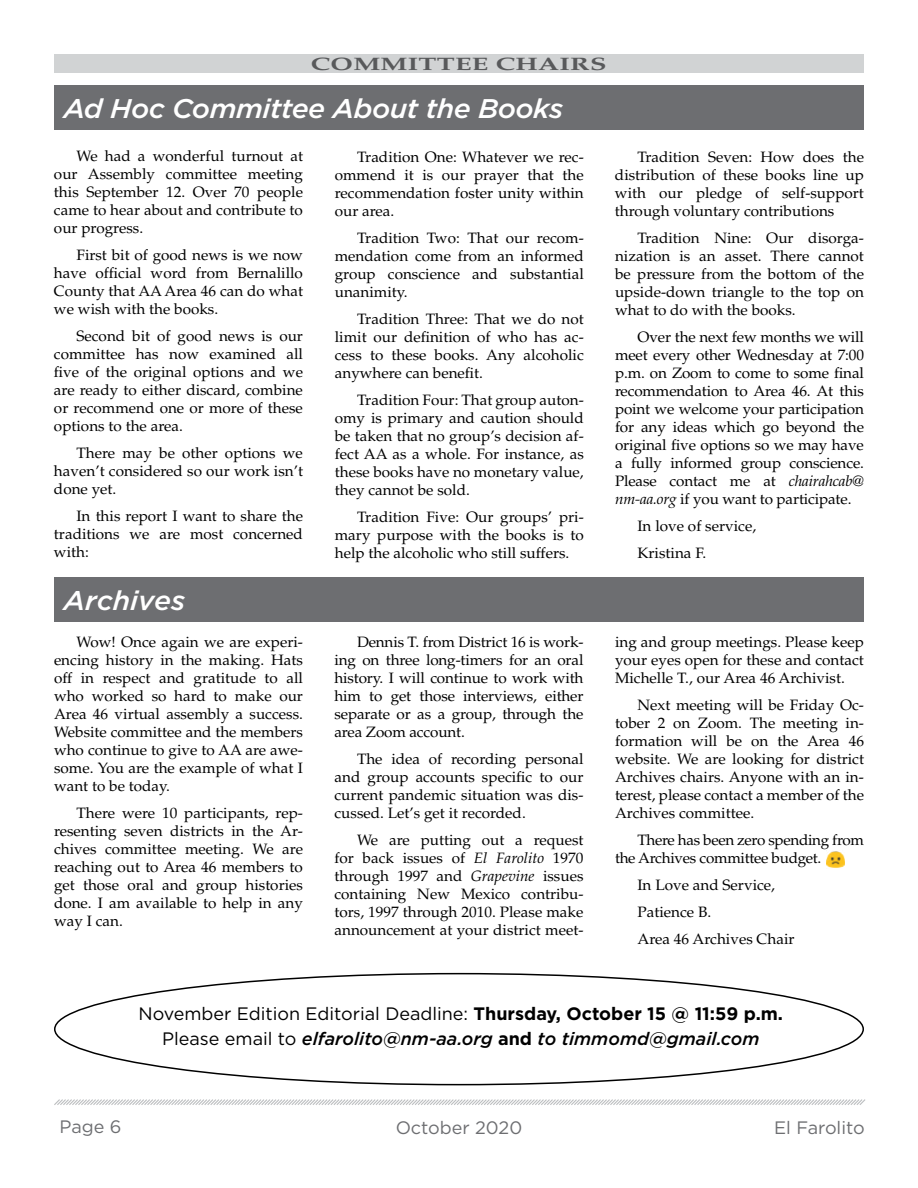
<style>
.page{position:relative;width:918px;height:1188px;background:#fff}
.page>*{position:absolute;margin:0;border:0;box-sizing:border-box;transform-origin:0 0}
.t1{font:italic 500 27px "Gotham";letter-spacing:-.02em;color:#fff;scale:1.05 1}
.t2{font:italic 500 27px "Gotham";color:#fff;scale:1.05 1}
.t3{font:18px/25.5px "Gotham";color:#000;text-align:center}
.t4{font:18px "Gotham";color:#6d6e71}
.t5{font:700 18px "Palatino";letter-spacing:.01em;color:#58595b;scale:1.5 1}
.t6{font:15px/18px "Palatino";color:#000;text-align:justify}
.t7{font:15px/18px "Palatino";letter-spacing:-.02em;color:#000}
.s1{font-style:italic}
.s2{font-weight:700}
.s3{font-weight:500;font-style:italic}
</style>
<div class="page">
<svg style="left:54px;top:1099px;width:811px;height:6px"></svg>
<div style="left:54px;top:85px;width:810px;height:45px;background:#6d6e71"></div>
<div style="left:54px;top:54px;width:810px;height:19px;background:#d1d3d4"></div>
<div style="left:54px;top:577px;width:810px;height:45px;background:#6d6e71"></div>
<img style="left:826px;top:851px;width:19px;height:18px">
<p class="t5" style="left:311px;top:53px;width:108px">COMMITTEE</p>
<p class="t5" style="left:496px;top:53px;width:54px">CHAIRS</p>
<h1 class="t1" style="left:64px;top:91px;width:477px">Ad Hoc Committee About the Books</h1>
<p class="t6" style="left:54px;top:147px;width:251px;text-indent:23px">We had a wonderful turnout at our Assembly committee meeting this September 12. Over 70 people came to hear about and contribute to our progress.</p>
<p class="t6" style="left:54px;top:246px;width:251px;text-indent:23px">First bit of good news is we now have official word from Bernalillo County that AA Area 46 can do what we wish with the books.</p>
<p class="t6" style="left:54px;top:327px;width:251px;text-indent:23px">Second bit of good news is our committee has now examined all five of the original options and we are ready to either discard, combine or recommend one or more of these options to the area.</p>
<p class="t6" style="left:54px;top:444px;width:251px;text-indent:23px">There may be other options we haven’t considered so our work isn’t done yet.</p>
<p class="t6" style="left:54px;top:507px;width:251px;text-indent:23px">In this report I want to share the traditions we are most concerned with:</p>
<p class="t6" style="left:335px;top:148px;width:251px;text-indent:23px">Tradition One: Whatever we rec&shy;ommend it is our prayer that the recommendation foster unity within our area.</p>
<p class="t6" style="left:335px;top:229px;width:251px;text-indent:23px">Tradition Two: That our recom&shy;mendation come from an informed group conscience and substantial unanimity.</p>
<p class="t6" style="left:335px;top:310px;width:251px;text-indent:23px">Tradition Three: That we do not limit our definition of who has ac&shy;cess to these books. Any alcoholic anywhere can benefit.</p>
<p class="t6" style="left:335px;top:391px;width:251px;text-indent:23px">Tradition Four: That group auton&shy;omy is primary and caution should be taken that no group’s decision af&shy;fect AA as a whole. For instance, as these books have no monetary value, they cannot be sold.</p>
<p class="t6" style="left:335px;top:508px;width:251px;text-indent:23px">Tradition Five: Our groups’ pri&shy;mary purpose with the books is to help the alcoholic who still suffers.</p>
<h1 class="t2" style="left:64px;top:582px;width:117px">Archives</h1>
<p class="t6" style="left:54px;top:633px;width:251px;text-indent:22px">Wow! Once again we are experi&shy;encing history in the making. Hats off in respect and gratitude to all who worked so hard to make our Area 46 virtual assembly a success.<br>Website committee and the members who continue to give to AA are awe&shy;some. You are the example of what I want to be today.</p>
<p class="t6" style="left:54px;top:804px;width:251px;text-indent:23px">There were 10 participants, rep&shy;resenting seven districts in the Ar&shy;chives committee meeting. We are reaching out to Area 46 members to get those oral and group histories done. I am available to help in any way I can.</p>
<p class="t6" style="left:334px;top:633px;width:251px;text-indent:23px">Dennis T. from District 16 is work&shy;ing on three long-timers for an oral history. I will continue to work with him to get those interviews, either separate or as a group, through the area Zoom account.</p>
<p class="t6" style="left:334px;top:750px;width:251px;text-indent:23px">The idea of recording personal and group accounts specific to our current pandemic situation was dis&shy;cussed. Let’s get it recorded.</p>
<p class="t6" style="left:334px;top:831px;width:251px;text-indent:23px">We are putting out a request for back issues of <span class="s1">El Farolito</span> 1970 through 1997 and <span class="s1">Grapevine</span> issues containing New Mexico contribu&shy;tors, 1997 through 2010. Please make announcement at your district meet-</p>
<p class="t6" style="left:615px;top:148px;width:251px;text-indent:23px">Tradition Seven: How does the distribution of these books line up with our pledge of self-support through voluntary contributions</p>
<p class="t6" style="left:615px;top:229px;width:251px;text-indent:22px">Tradition Nine: Our disorga&shy;nization is an asset. There cannot be pressure from the bottom of the upside-down triangle to the top on what to do with the books.</p>
<p class="t6" style="left:615px;top:328px;width:251px;text-indent:23px">Over the next few months we will meet every other Wednesday at 7:00 p.m. on Zoom to come to some final recommendation to Area 46. At this point we welcome your participation for any ideas which go beyond the original five options so we may have a fully informed group conscience.<br>Please contact me at <span class="s1">chairahcab@ nm-aa.org</span> if you want to participate.</p>
<p class="t6" style="left:638px;top:513px;width:120px;line-height:27px">In love of service,<br>Kristina F.</p>
<p class="t6" style="left:615px;top:633px;width:251px">ing and group meetings. Please keep your eyes open for these and contact Michelle T., our Area 46 Archivist.</p>
<p class="t6" style="left:615px;top:696px;width:251px;text-indent:23px">Next meeting will be Friday Oc&shy;tober 2 on Zoom. The meeting in&shy;formation will be on the Area 46 website. We are looking for district Archives chairs. Anyone with an in&shy;terest, please contact a member of the Archives committee.</p>
<p class="t7" style="left:615px;top:831px;width:251px;text-indent:23px">There has been zero spending from the Archives committee budget.</p>
<p class="t6" style="left:638px;top:872px;width:159px;line-height:27px;text-align:left">In Love and Service,<br>Patience B.<br>Area 46 Archives Chair</p>
<p class="t3" style="left:138px;top:1000px;width:646px">November Edition Editorial Deadline: <span class="s2">Thursday, October 15 @ 11:59 p.m.<br></span>Please email to <span class="s3">elfarolito@nm-aa.org</span> <span class="s2">and</span> <span class="s3">to timmomd@gmail.com</span></p>
<p class="t4" style="left:60px;top:1116px;width:63px">Page 6</p>
<p class="t4" style="left:396px;top:1117px;width:128px">October 2020</p>
<p class="t4" style="left:774px;top:1116px;width:92px">El Farolito</p>
</div>
